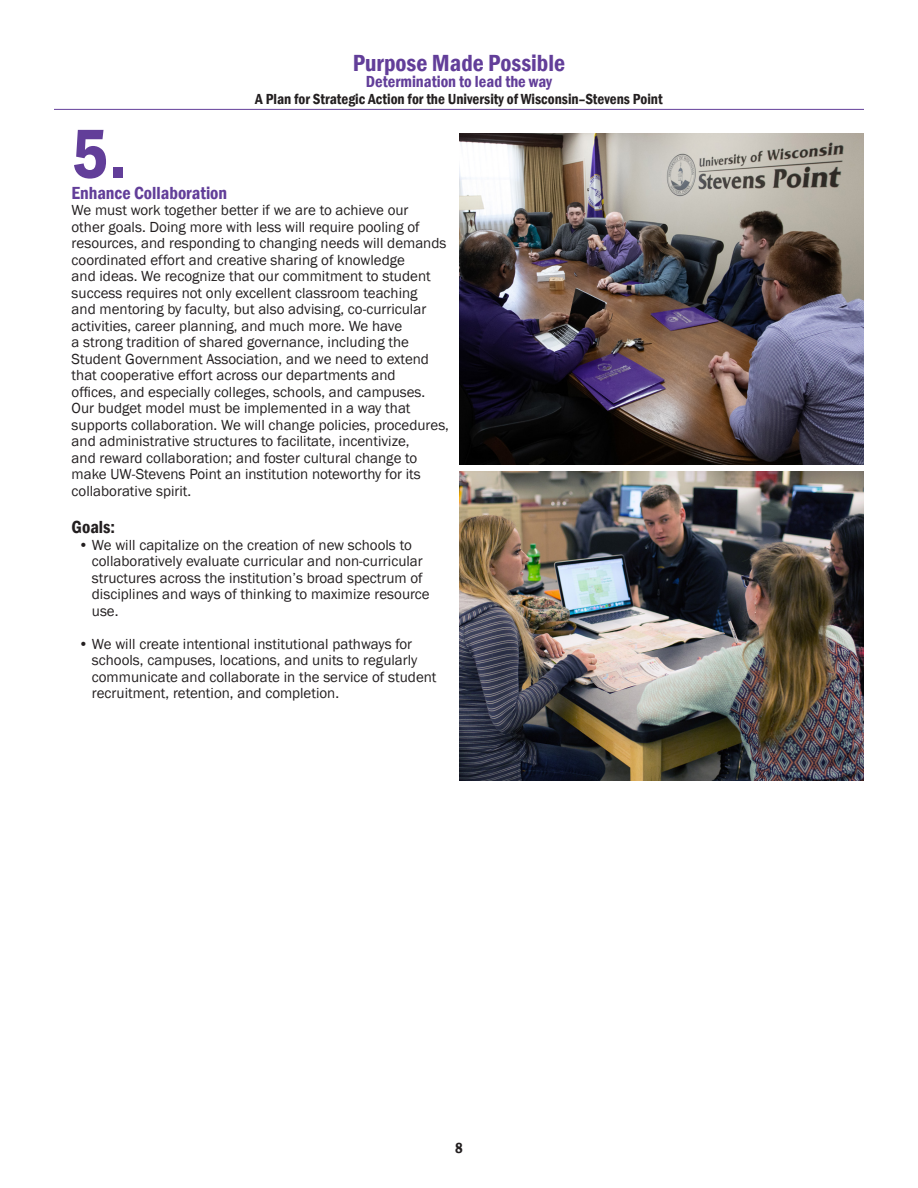
<style>
.page{position:relative;width:918px;height:1188px;background:#fff}
.page>*{position:absolute;margin:0;border:0;box-sizing:border-box;transform-origin:0 0}
.purplehead{font:600 condensed 72px "Franklin Gothic";color:#623e99}
.purplehead-2{font:600 condensed 24px "Franklin Gothic";color:#623e99}
.purplehead-3{font:600 condensed 18px "Franklin Gothic";color:#623e99}
.purplehead-4{font:600 condensed 18px "Franklin Gothic";color:#231f20}
.t1{font:600 condensed 16.5px "Franklin Gothic";color:#623e99}
.t2{font:15px/16.5px "Franklin Gothic";color:#231f20}
.purplehead-5{font:600 condensed 15px "Franklin Gothic";color:#231f20}
</style>
<div class="page">
<img style="left:459px;top:134px;width:405px;height:330px">
<img style="left:459px;top:472px;width:405px;height:309px">
<p class="purplehead-2" style="left:353px;top:47px;width:214px">Purpose Made Possible</p>
<p class="t1" style="left:366px;top:71px;width:188px">Determination to lead the way</p>
<p class="purplehead-5" style="left:255px;top:89px;width:409px">A Plan for Strategic Action for the University of Wisconsin–Stevens Point</p>
<p class="purplehead" style="left:72px;top:106px;width:57px">5.</p>
<p class="purplehead-3" style="left:72px;top:181px;width:157px">Enhance Collaboration</p>
<p class="t2" style="left:72px;top:202px;width:379px">We must work together better if we are to achieve our<br>other goals. Doing more with less will require pooling of resources, and responding to changing needs will demands coordinated effort and creative sharing of knowledge<br>and ideas. We recognize that our commitment to student success requires not only excellent classroom teaching<br>and mentoring by faculty, but also advising, co-curricular activities, career planning, and much more. We have<br>a strong tradition of shared governance, including the Student Government Association, and we need to extend that cooperative effort across our departments and<br>offices, and especially colleges, schools, and campuses.<br>Our budget model must be implemented in a way that supports collaboration. We will change policies, procedures, and administrative structures to facilitate, incentivize,<br>and reward collaboration; and foster cultural change to make UW-Stevens Point an institution noteworthy for its collaborative spirit.</p>
<p class="purplehead-4" style="left:72px;top:515px;width:45px">Goals:</p>
<p class="t2" style="left:92px;top:537px;width:339px;text-indent:-14px">• We will capitalize on the creation of new schools to collaboratively evaluate curricular and non-curricular structures across the institution’s broad spectrum of disciplines and ways of thinking to maximize resource use.</p>
<p class="t2" style="left:92px;top:636px;width:346px;text-indent:-14px">• We will create intentional institutional pathways for schools, campuses, locations, and units to regularly communicate and collaborate in the service of student recruitment, retention, and completion.</p>
<p class="purplehead-5" style="left:455px;top:1138px;width:9px">8</p>
</div>
